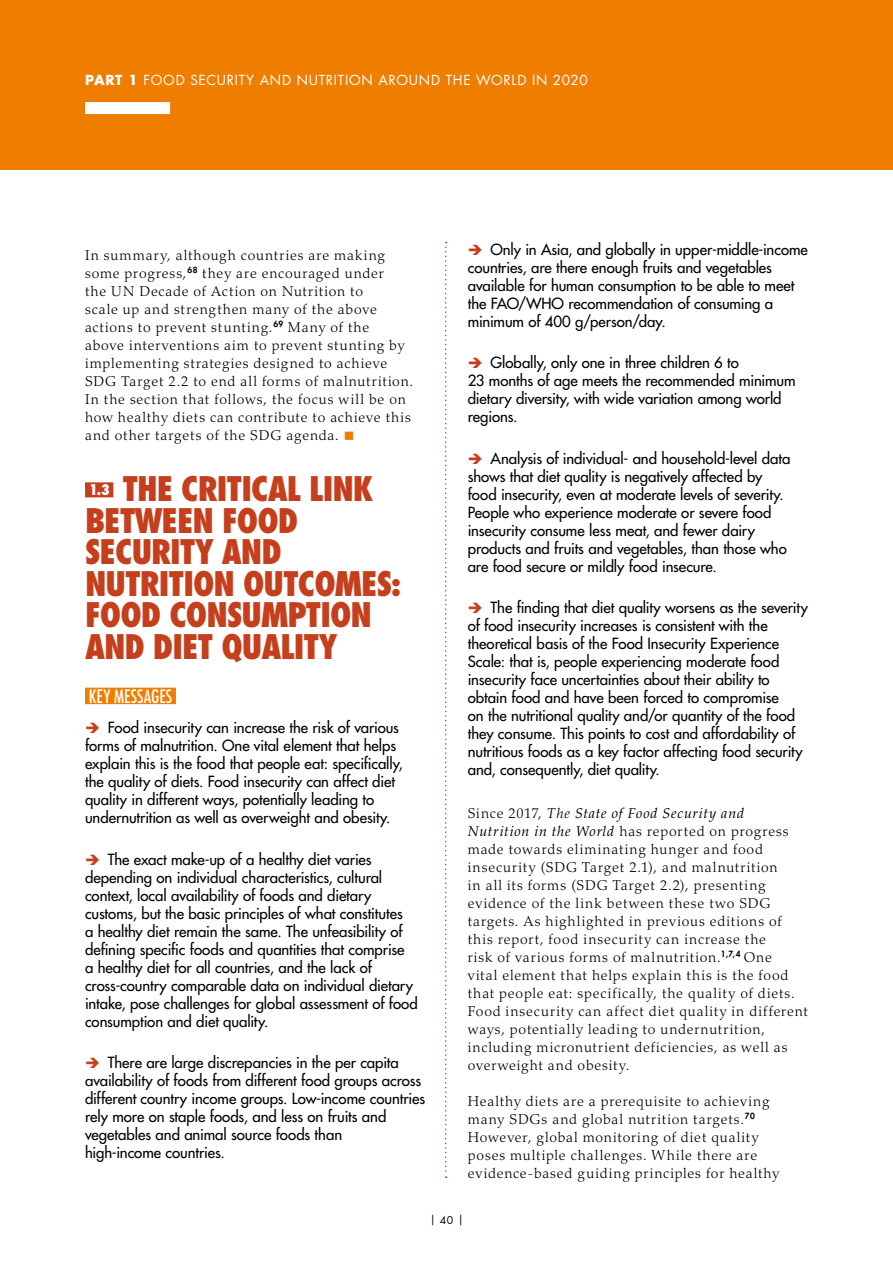
<style>
.page{position:relative;width:893px;height:1263px;background:#fff}
.page>*{position:absolute;margin:0;border:0;box-sizing:border-box;transform-origin:0 0}
.t1{font:800 condensed 33px/31.5px "Futura Std";letter-spacing:-.03em;color:#c63f1c}
.t2{font:condensed 18px "Futura Std";letter-spacing:.01em;color:#fff}
.t3{font:500 15px/18px "Futura Std";letter-spacing:-.005em;color:#000}
.t4{font:300 14.25px/18px "Palatino LT Std";letter-spacing:.055em;color:#000}
.t5{font:800 condensed 14.25px "Futura Std";color:#fff}
.t6{font:13.5px "Futura Std";letter-spacing:.055em;color:#fff}
.t7{font:10.5px "Futura Std";color:#000}
.s1{font-weight:700}
.s2{color:#ef7d00}
.s3{color:#c63f1c}
.s4{font-style:italic}
.s5{font-weight:400;font-style:italic}
</style>
<div class="page">
<div style="left:0;top:0;width:893px;height:170px;background:#ef7d00"></div>
<div style="left:85px;top:102px;width:85px;height:12px;background:#fff"></div>
<svg style="left:445px;top:242px;width:2px;height:936px"></svg>
<div style="left:85px;top:482px;width:28px;height:15px;background:#c63f1c"></div>
<div style="left:85px;top:688px;width:91px;height:16px;background:#ef7d00"></div>
<p class="t6" style="left:85px;top:71px;width:504px"><span class="s1">PART 1</span> FOOD SECURITY AND NUTRITION AROUND THE WORLD IN 2020</p>
<p class="t4" style="left:85px;top:246px;width:330px">In summary, although countries are making some progress,<sup>68</sup> they are encouraged under<br>the UN Decade of Action on Nutrition to<br>scale up and strengthen many of the above actions to prevent stunting.<sup>69</sup> Many of the<br>above interventions aim to prevent stunting by implementing strategies designed to achieve SDG Target 2.2 to end all forms of malnutrition.<br>In the section that follows, the focus will be on how healthy diets can contribute to achieve this and other targets of the SDG agenda. <span class="s2">■</span></p>
<h1 class="t1" style="left:85px;top:473px;width:318px;text-indent:37px">THE CRITICAL LINK<br>BETWEEN FOOD<br>SECURITY AND<br>NUTRITION OUTCOMES:<br>FOOD CONSUMPTION<br>AND DIET QUALITY</h1>
<p class="t2" style="left:89px;top:685px;width:85px">KEY MESSAGES</p>
<p class="t3" style="left:85px;top:719px;width:319px"><span class="s3">➔</span> Food insecurity can increase the risk of various forms of malnutrition. One vital element that helps explain this is the food that people eat: specifically, the quality of diets. Food insecurity can affect diet quality in different ways, potentially leading to undernutrition as well as overweight and obesity.</p>
<p class="t3" style="left:85px;top:850px;width:334px"><span class="s3">➔</span> The exact make-up of a healthy diet varies depending on individual characteristics, cultural context, local availability of foods and dietary customs, but the basic principles of what constitutes<br>a healthy diet remain the same. The unfeasibility of defining specific foods and quantities that comprise<br>a healthy diet for all countries, and the lack of cross-country comparable data on individual dietary intake, pose challenges for global assessment of food consumption and diet quality.</p>
<p class="t3" style="left:85px;top:1054px;width:342px"><span class="s3">➔</span> There are large discrepancies in the per capita availability of foods from different food groups across different country income groups. Low-income countries rely more on staple foods, and less on fruits and vegetables and animal source foods than<br>high-income countries.</p>
<p class="t5" style="left:89px;top:481px;width:22px">1.3</p>
<p class="t3" style="left:468px;top:240px;width:342px"><span class="s3">➔</span> Only in Asia, and globally in upper-middle-income countries, are there enough fruits and vegetables available for human consumption to be able to meet the FAO/WHO recommendation of consuming a minimum of 400 g/person/day.</p>
<p class="t3" style="left:468px;top:354px;width:329px"><span class="s3">➔</span> Globally, only one in three children 6 to<br>23 months of age meets the recommended minimum dietary diversity, with wide variation among world regions.</p>
<p class="t3" style="left:468px;top:449px;width:324px"><span class="s3">➔</span> Analysis of individual- and household-level data shows that diet quality is negatively affected by food insecurity, even at moderate levels of severity.<br>People who experience moderate or severe food insecurity consume less meat, and fewer dairy products and fruits and vegetables, than those who are food secure or mildly food insecure.</p>
<p class="t3" style="left:468px;top:598px;width:342px"><span class="s3">➔</span> The finding that diet quality worsens as the severity of food insecurity increases is consistent with the theoretical basis of the Food Insecurity Experience Scale: that is, people experiencing moderate food insecurity face uncertainties about their ability to obtain food and have been forced to compromise<br>on the nutritional quality and/or quantity of the food they consume. This points to cost and affordability of nutritious foods as a key factor affecting food security and, consequently, diet quality.</p>
<p class="t4" style="left:468px;top:804px;width:342px">Since 2017, <span class="s4">The</span> <span class="s5">State of Food Security and Nutrition in the World</span> has reported on progress made towards eliminating hunger and food insecurity (SDG Target 2.1), and malnutrition<br>in all its forms (SDG Target 2.2), presenting evidence of the link between these two SDG targets. As highlighted in previous editions of this report, food insecurity can increase the<br>risk of various forms of malnutrition.<sup>1,7,4</sup> One<br>vital element that helps explain this is the food that people eat: specifically, the quality of diets.<br>Food insecurity can affect diet quality in different ways, potentially leading to undernutrition, including micronutrient deficiencies, as well as overweight and obesity.</p>
<p class="t4" style="left:468px;top:1092px;width:313px">Healthy diets are a prerequisite to achieving many SDGs and global nutrition targets.<sup>70<br></sup>However, global monitoring of diet quality poses multiple challenges. While there are evidence-based guiding principles for healthy</p>
<p class="t7" style="left:430px;top:1213px;width:35px">| 40 |</p>
</div>
